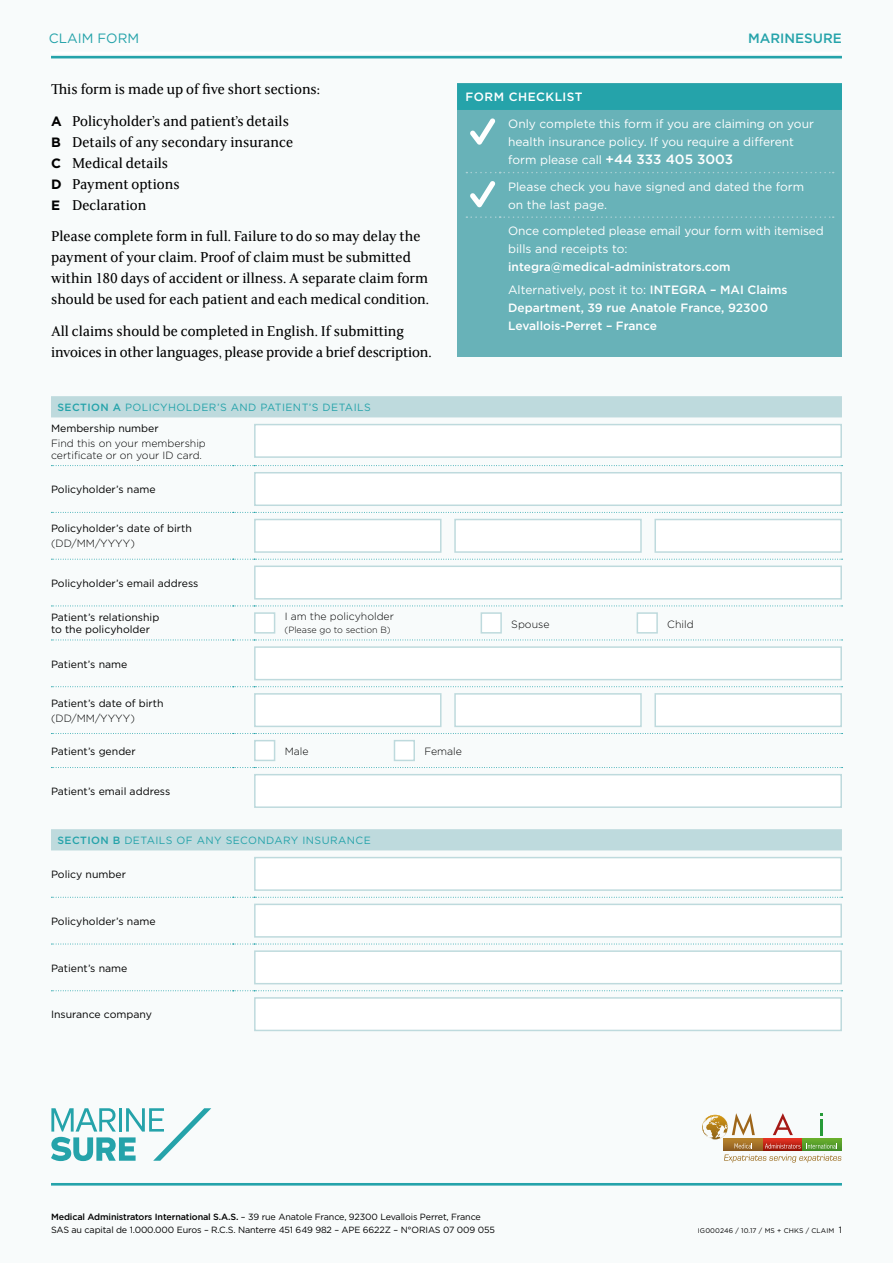
<style>
.page{position:relative;width:893px;height:1263px;background:#f8fbfb}
.page>*{position:absolute;margin:0;border:0;box-sizing:border-box;transform-origin:0 0}
.t1{font:15.75px/21px "FS Sally";color:#000}
.t2{font:500 13.5px "Gotham";color:#25a3aa}
.t3{font:13.5px "Gotham";color:#25a3aa}
.t4{font:12px/18px "Gotham";color:#fff}
.t5{font:500 12px/22.2px "Gotham";color:#fff}
.t6{font:500 12px "Gotham";letter-spacing:.04em;color:#fff}
.t7{font:10.5px/12px "Gotham";color:#000}
.t8{font:300 10.5px/12px "Gotham";color:#000}
.t9{font:10.5px/21.1px "Gotham";letter-spacing:.04em;color:#25a3aa}
.t10{font:9px/13.5px "Gotham";letter-spacing:-.015em;color:#000}
.t11{font:300 9px "Gotham";color:#000}
.t12{font:6.75px "Gotham";letter-spacing:.02em;color:#000}
.s1{font-family:"Gotham";font-weight:700;font-size:13.5px}
.s2{font-weight:500}
.s3{color:#000}
.s4{font-weight:500;font-size:13.5px}
.s5{font-weight:400}
.s6{font-size:9px}
</style>
<div class="page">
<hr style="left:51px;top:56px;width:791px;height:2px;background:#25a3aa">
<hr style="left:51px;top:1183px;width:791px;height:2px;background:#25a3aa">
<svg style="left:51px;top:1108px;width:160px;height:53px"></svg>
<hr style="left:51px;top:52px;width:791px;height:2px;background:#fff">
<svg style="left:51px;top:396px;width:791px;height:454px"></svg>
<svg style="left:51px;top:465px;width:792px;height:1px"></svg>
<svg style="left:51px;top:512px;width:792px;height:1px"></svg>
<svg style="left:51px;top:559px;width:792px;height:1px"></svg>
<svg style="left:51px;top:605px;width:792px;height:1px"></svg>
<svg style="left:51px;top:640px;width:792px;height:1px"></svg>
<svg style="left:51px;top:686px;width:792px;height:1px"></svg>
<svg style="left:51px;top:733px;width:792px;height:1px"></svg>
<svg style="left:51px;top:767px;width:792px;height:1px"></svg>
<svg style="left:51px;top:897px;width:792px;height:1px"></svg>
<svg style="left:51px;top:944px;width:792px;height:1px"></svg>
<svg style="left:51px;top:990px;width:792px;height:1px"></svg>
<div style="left:254px;top:424px;width:588px;height:34px;background:#fff;border:2px solid #bedadd"></div>
<div style="left:254px;top:472px;width:588px;height:34px;background:#fff;border:2px solid #bedadd"></div>
<div style="left:254px;top:519px;width:187px;height:34px;background:#fff;border:2px solid #bedadd"></div>
<div style="left:454px;top:519px;width:188px;height:34px;background:#fff;border:2px solid #bedadd"></div>
<div style="left:654px;top:519px;width:188px;height:34px;background:#fff;border:2px solid #bedadd"></div>
<div style="left:254px;top:565px;width:588px;height:34px;background:#fff;border:2px solid #bedadd"></div>
<div style="left:254px;top:612px;width:21px;height:22px;background:#fff;border:2px solid #bedadd"></div>
<div style="left:481px;top:612px;width:21px;height:22px;background:#fff;border:2px solid #bedadd"></div>
<div style="left:637px;top:612px;width:21px;height:22px;background:#fff;border:2px solid #bedadd"></div>
<div style="left:254px;top:646px;width:588px;height:34px;background:#fff;border:2px solid #bedadd"></div>
<div style="left:254px;top:693px;width:187px;height:34px;background:#fff;border:2px solid #bedadd"></div>
<div style="left:454px;top:693px;width:188px;height:34px;background:#fff;border:2px solid #bedadd"></div>
<div style="left:654px;top:693px;width:188px;height:34px;background:#fff;border:2px solid #bedadd"></div>
<div style="left:254px;top:740px;width:21px;height:21px;background:#fff;border:2px solid #bedadd"></div>
<div style="left:394px;top:740px;width:21px;height:21px;background:#fff;border:2px solid #bedadd"></div>
<div style="left:254px;top:774px;width:588px;height:34px;background:#fff;border:2px solid #bedadd"></div>
<div style="left:254px;top:857px;width:588px;height:34px;background:#fff;border:2px solid #bedadd"></div>
<div style="left:254px;top:904px;width:588px;height:34px;background:#fff;border:2px solid #bedadd"></div>
<div style="left:254px;top:950px;width:588px;height:34px;background:#fff;border:2px solid #bedadd"></div>
<div style="left:254px;top:997px;width:588px;height:34px;background:#fff;border:2px solid #bedadd"></div>
<svg style="left:724px;top:1154px;width:117px;height:8px"></svg>
<svg style="left:724px;top:1138px;width:39px;height:13px"></svg>
<svg style="left:763px;top:1138px;width:39px;height:13px"></svg>
<svg style="left:802px;top:1138px;width:39px;height:13px"></svg>
<svg style="left:765px;top:1143px;width:72px;height:5px"></svg>
<svg style="left:702px;top:1113px;width:53px;height:35px"></svg>
<svg style="left:773px;top:1113px;width:20px;height:22px"></svg>
<hr style="left:820px;top:1119px;width:3px;height:16px;background:#279b38">
<div style="left:457px;top:83px;width:385px;height:274px;background:#6bb5bb"></div>
<div style="left:457px;top:83px;width:385px;height:27px;background:#25a3aa"></div>
<svg style="left:466px;top:172px;width:368px;height:1px"></svg>
<svg style="left:466px;top:216px;width:368px;height:2px"></svg>
<svg style="left:470px;top:118px;width:25px;height:27px"></svg>
<svg style="left:470px;top:181px;width:25px;height:26px"></svg>
<p class="t3" style="left:49px;top:29px;width:92px">CLAIM FORM</p>
<p class="t2" style="left:748px;top:29px;width:95px">MARINESURE</p>
<p class="t1" style="left:51px;top:73px;width:271px;line-height:31.5px">This form is made up of five short sections:<br><span class="s1">A</span> Policyholder’s and patient’s details</p>
<p class="t1" style="left:51px;top:131px;width:244px"><span class="s1">B</span> Details of any secondary insurance<br><span class="s1">C</span> Medical details<br><span class="s1">D</span> Payment options<br><span class="s1">E</span> Declaration</p>
<p class="t1" style="left:51px;top:225px;width:380px">Please complete form in full. Failure to do so may delay the payment of your claim. Proof of claim must be submitted within 180 days of accident or illness. A separate claim form should be used for each patient and each medical condition.</p>
<p class="t1" style="left:51px;top:320px;width:382px">All claims should be completed in English. If submitting invoices in other languages, please provide a brief description.</p>
<p class="t9" style="left:51px;top:396px;width:321px;text-indent:6px"><span class="s2">SECTION A</span> POLICYHOLDER’S AND PATIENT’S DETAILS<br><span class="s3">Membership number</span></p>
<p class="t8" style="left:51px;top:437px;width:156px">Find this on your membership certificate or on your ID card.</p>
<p class="t7" style="left:51px;top:483px;width:106px">Policyholder’s name</p>
<p class="t7" style="left:51px;top:522px;width:142px">Policyholder’s date of birth</p>
<p class="t8" style="left:51px;top:537px;width:85px">(DD/MM/YYYY)</p>
<p class="t7" style="left:51px;top:577px;width:149px">Policyholder’s email address</p>
<p class="t7" style="left:51px;top:611px;width:110px">Patient’s relationship to the policyholder</p>
<p class="t8" style="left:285px;top:610px;width:111px">I am the policyholder</p>
<p class="t11" style="left:284px;top:624px;width:108px">(Please go to section B)</p>
<p class="t6" style="left:466px;top:89px;width:119px">FORM CHECKLIST</p>
<p class="t4" style="left:508px;top:115px;width:307px">Only complete this form if you are claiming on your health insurance policy. If you require a different form please call <span class="s4">+44 333 405 3003</span></p>
<p class="t4" style="left:508px;top:177px;width:298px">Please check you have signed and dated the form on the last page.</p>
<p class="t4" style="left:508px;top:222px;width:317px">Once completed please email your form with itemised bills and receipts to:</p>
<p class="t5" style="left:508px;top:256px;width:281px">integra@medical-administrators.com<br><span class="s5">Alternatively, post it to:</span> INTEGRA – MAI Claims</p>
<p class="t5" style="left:508px;top:298px;width:261px;line-height:18px">Department, 39 rue Anatole France, 92300<br>Levallois-Perret – France</p>
<p class="t8" style="left:511px;top:618px;width:40px">Spouse</p>
<p class="t8" style="left:667px;top:618px;width:28px">Child</p>
<p class="t7" style="left:51px;top:658px;width:78px">Patient’s name</p>
<p class="t7" style="left:51px;top:697px;width:114px">Patient’s date of birth</p>
<p class="t8" style="left:51px;top:712px;width:85px">(DD/MM/YYYY)</p>
<p class="t7" style="left:51px;top:745px;width:86px">Patient’s gender</p>
<p class="t8" style="left:285px;top:745px;width:25px">Male</p>
<p class="t8" style="left:424px;top:745px;width:39px">Female</p>
<p class="t7" style="left:51px;top:785px;width:121px">Patient’s email address</p>
<p class="t9" style="left:57px;top:829px;width:315px"><span class="s2">SECTION B</span> DETAILS OF ANY SECONDARY INSURANCE</p>
<p class="t7" style="left:51px;top:868px;width:76px">Policy number</p>
<p class="t7" style="left:51px;top:915px;width:106px">Policyholder’s name</p>
<p class="t7" style="left:51px;top:962px;width:78px">Patient’s name</p>
<p class="t7" style="left:51px;top:1008px;width:103px">Insurance company</p>
<p class="t10" style="left:51px;top:1209px;width:445px"><span class="s2">Medical Administrators International S.A.S.</span> – 39 rue Anatole France, 92300 Levallois Perret, France<br>SAS au capital de 1.000.000 Euros – R.C.S. Nanterre 451 649 982 – APE 6622Z – N°ORIAS 07 009 055</p>
<p class="t12" style="left:698px;top:1226px;width:146px">IG000246 / 10.17 / MS + CHKS / CLAIM <span class="s6">1</span></p>
</div>
